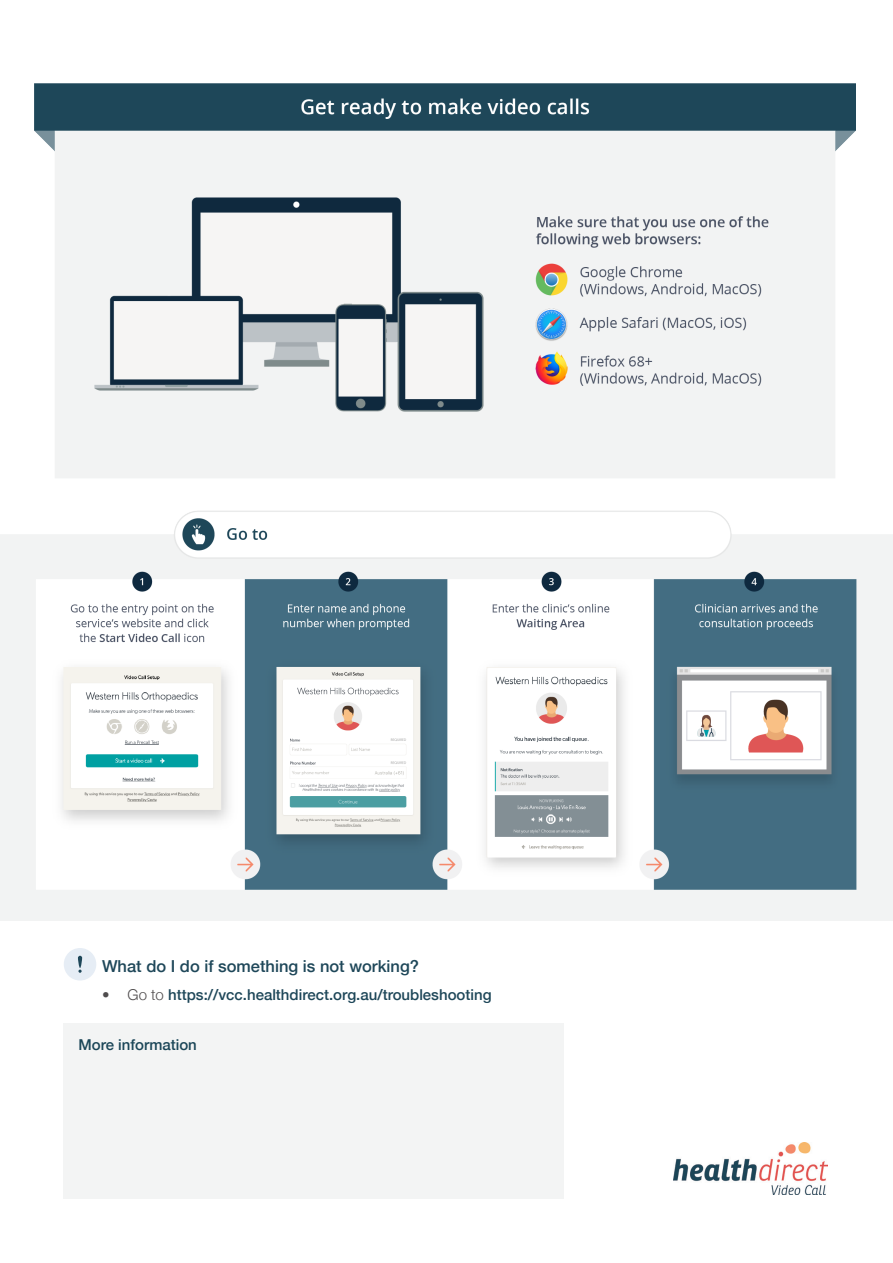
<style>
.page{position:relative;width:893px;height:1263px;background:#fff}
.page>*{position:absolute;margin:0;border:0;box-sizing:border-box;transform-origin:0 0}
.t1{font:500 16.5px "Helvetica Neue";color:#1e4759}
.t2{font:500 15px "Helvetica Neue";color:#1e4759}
.t3{font:500 15px "Helvetica Neue";color:#1b4658}
.s1{font-weight:300;color:#4f4c4d}
</style>
<div class="page">
<img style="left:0;top:511px;width:893px;height:409px">
<img style="left:35px;top:84px;width:820px;height:394px">
<div style="left:64px;top:1023px;width:500px;height:176px;background:#f3f4f4"></div>
<div style="left:64px;top:948px;width:32px;height:32px;background:#e6edf5;border-radius:50%"></div>
<svg style="left:78px;top:956px;width:4px;height:12px"></svg>
<svg style="left:78px;top:969px;width:4px;height:4px"></svg>
<img style="left:673px;top:1143px;width:154px;height:52px">
<p class="t1" style="left:102px;top:952px;width:318px">What do I do if something is not working?</p>
<p class="t2" style="left:102px;top:982px;width:391px"><span class="s1">• Go to</span> https://vcc.healthdirect.org.au/troubleshooting</p>
<p class="t3" style="left:79px;top:1032px;width:120px">More information</p>
</div>
